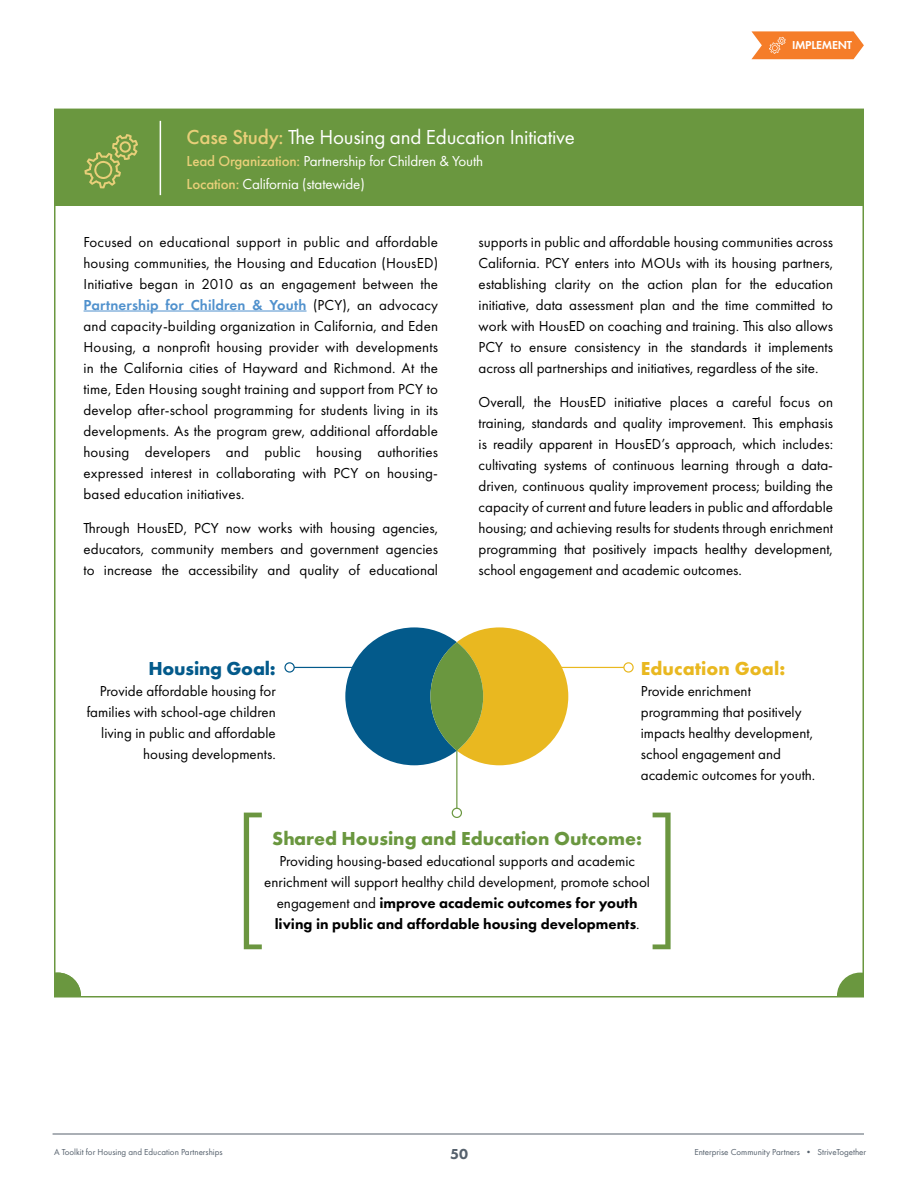
<style>
.page{position:relative;width:918px;height:1188px;background:#fff}
.page>*{position:absolute;margin:0;border:0;box-sizing:border-box;transform-origin:0 0}
.t1{font:21px "Futura PT";letter-spacing:-.01em;color:#fff}
.t2{font:700 19.5px "Futura PT";color:#6a973f}
.t3{font:700 19.5px "Futura PT";letter-spacing:.005em;color:#e9b820}
.t4{font:700 19.5px "Futura PT";letter-spacing:-.01em;color:#035a8b}
.t5{font:15px/21px "Futura PT";color:#000;text-align:justify}
.t6{font:15px/22.5px "Futura PT";letter-spacing:-.01em;color:#fff}
.t7{font:800 15px "Futura PT";color:#56616d}
.t8{font:600 12px "Futura PT";letter-spacing:-.025em;color:#fff}
.t9{font:9px "Futura PT";color:#56616d}
.s1{font-weight:500;color:#e8cf79}
.s2{font-weight:600;color:#5091cd}
.s3{font-weight:800}
</style>
<div class="page">
<hr style="left:53px;top:1134px;width:811px;height:1px;background:#56616d">
<svg style="left:751px;top:31px;width:113px;height:28px;background:#f68d44"></svg>
<hr style="left:84px;top:311px;width:223px;height:1px;background:#5091cd">
<svg style="left:345px;top:627px;width:223px;height:138px"></svg>
<div style="left:430px;top:642px;width:53px;height:109px;background:#6a973f;border-radius:50%"></div>
<div style="left:284px;top:662px;width:11px;height:11px;border:1px solid #035a8b;border-radius:50%"></div>
<hr style="left:294px;top:667px;width:64px;height:1px;background:#035a8b">
<div style="left:623px;top:662px;width:11px;height:11px;border:1px solid #e9b820;border-radius:50%"></div>
<hr style="left:560px;top:667px;width:64px;height:1px;background:#e9b820">
<div style="left:452px;top:808px;width:10px;height:10px;border:1px solid #6a973f;border-radius:50%"></div>
<hr style="left:456px;top:736px;width:1px;height:72px;background:#6a973f">
<svg style="left:55px;top:973px;width:26px;height:24px"></svg>
<svg style="left:837px;top:973px;width:26px;height:24px"></svg>
<div style="left:55px;top:110px;width:808px;height:96px;background:#6a973f"></div>
<svg style="left:244px;top:813px;width:18px;height:136px"></svg>
<svg style="left:653px;top:813px;width:18px;height:136px"></svg>
<hr style="left:160px;top:121px;width:1px;height:74px;background:#fff">
<svg style="left:84px;top:134px;width:54px;height:54px"></svg>
<h1 class="t1" style="left:187px;top:124px;width:390px"><span class="s1">Case Study:</span> The Housing and Education Initiative</h1>
<p class="t6" style="left:187px;top:150px;width:298px"><span class="s1">Lead Organization:</span> Partnership for Children &amp; Youth<br><span class="s1">Location:</span> California (statewide)</p>
<p class="t8" style="left:792px;top:38px;width:61px">IMPLEMENT</p>
<p class="t5" style="left:84px;top:231px;width:356px">Focused on educational support in public and affordable housing communities, the Housing and Education (HousED)<br>Initiative began in 2010 as an engagement between the <span class="s2">Partnership for Children &amp; Youth</span> (PCY), an advocacy and capacity-building organization in California, and Eden Housing, a nonprofit housing provider with developments in the California cities of Hayward and Richmond. At the time, Eden Housing sought training and support from PCY to develop after-school programming for students living in its developments. As the program grew, additional affordable housing developers and public housing authorities expressed interest in collaborating with PCY on housing&shy;based education initiatives.</p>
<p class="t5" style="left:84px;top:517px;width:356px">Through HousED, PCY now works with housing agencies, educators, community members and government agencies to increase the accessibility and quality of educational</p>
<h2 class="t4" style="left:148px;top:656px;width:129px">Housing Goal:</h2>
<p class="t5" style="left:87px;top:681px;width:191px;text-align:right">Provide affordable housing for families with school-age children living in public and affordable housing developments.</p>
<p class="t5" style="left:479px;top:231px;width:356px">supports in public and affordable housing communities across California. PCY enters into MOUs with its housing partners, establishing clarity on the action plan for the education initiative, data assessment plan and the time committed to work with HousED on coaching and training. This also allows PCY to ensure consistency in the standards it implements across all partnerships and initiatives, regardless of the site.</p>
<p class="t5" style="left:479px;top:391px;width:356px">Overall, the HousED initiative places a careful focus on training, standards and quality improvement. This emphasis is readily apparent in HousED’s approach, which includes: cultivating systems of continuous learning through a data&shy;driven, continuous quality improvement process; building the capacity of current and future leaders in public and affordable housing; and achieving results for students through enrichment programming that positively impacts healthy development, school engagement and academic outcomes.</p>
<h2 class="t3" style="left:641px;top:656px;width:146px">Education Goal:</h2>
<p class="t5" style="left:641px;top:681px;width:176px;text-align:left">Provide enrichment programming that positively impacts healthy development, school engagement and academic outcomes for youth.</p>
<h2 class="t2" style="left:272px;top:826px;width:371px">Shared Housing and Education Outcome:</h2>
<p class="t5" style="left:264px;top:851px;width:387px;text-align:center">Providing housing-based educational supports and academic enrichment will support healthy child development, promote school engagement and <span class="s3">improve academic outcomes for youth living in public and affordable housing developments</span>.</p>
<p class="t9" style="left:54px;top:1147px;width:170px">A Toolkit for Housing and Education Partnerships</p>
<p class="t7" style="left:450px;top:1144px;width:19px">50</p>
<p class="t9" style="left:694px;top:1147px;width:173px">Enterprise Community Partners • StriveTogether</p>
</div>
